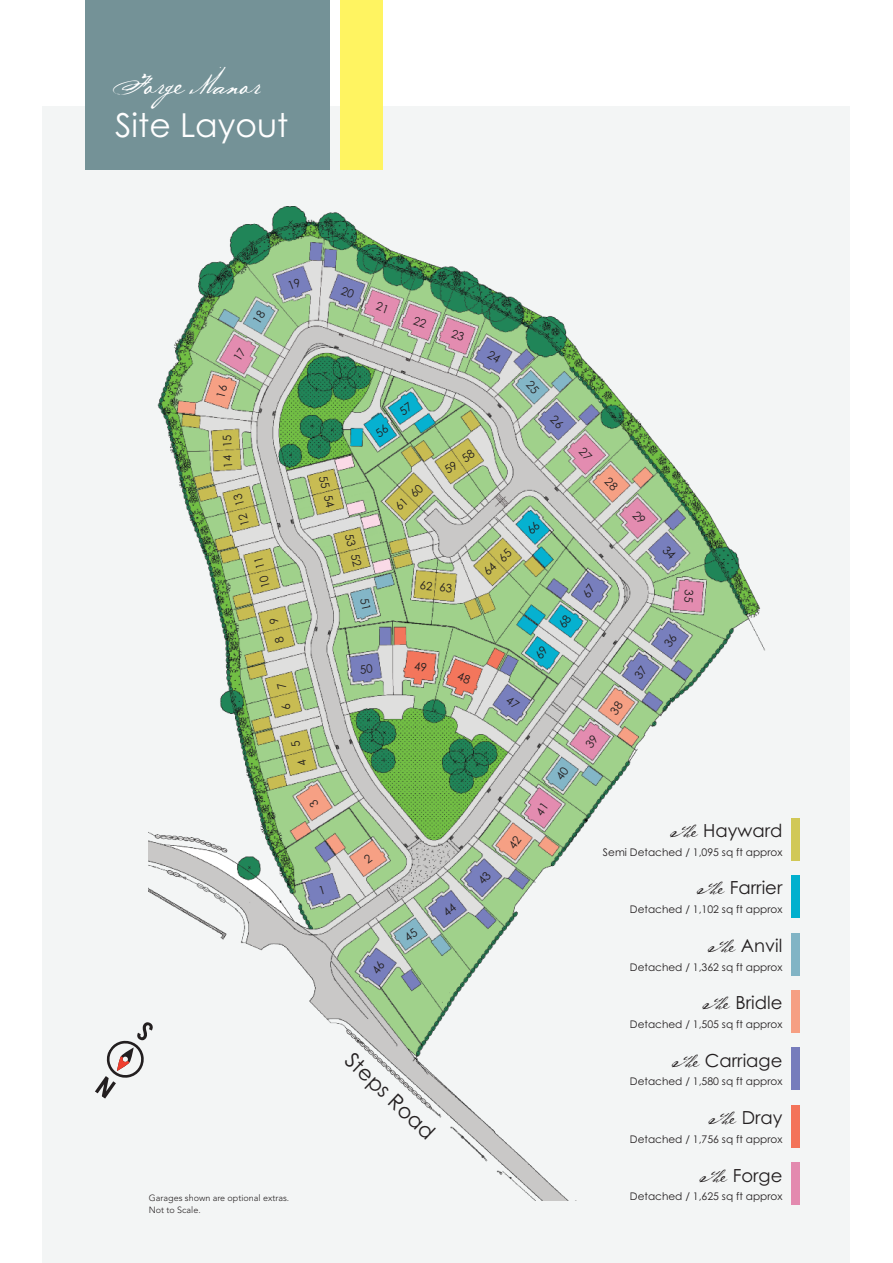
<style>
.page{position:relative;width:893px;height:1263px;background:#fff}
.page>*{position:absolute;margin:0;border:0;box-sizing:border-box;transform-origin:0 0}
.t1{font:33px "Century Gothic";color:#fff}
.t2{font:21.3px "Baker Script";color:#fff}
.t3{font:21px "Century Gothic";color:#231f20}
.t4{font:18px "Century Gothic";color:#231f20}
.t5{font:11.55px "Century Gothic";color:#231f20}
.t6{font:10.5px "Century Gothic";color:#231f20}
.t7{font:300 9px/12px "Avenir";color:#231f20}
.s1{font-family:"Baker Script";font-size:13.5px}
</style>
<div class="page">
<div style="left:43px;top:106px;width:807px;height:1157px;background:#f3f5f5"></div>
<img style="left:148px;top:206px;width:645px;height:995px">
<div style="left:85px;top:0;width:245px;height:170px;background:#749297"></div>
<div style="left:340px;top:0;width:43px;height:170px;background:#fff461"></div>
<div style="left:791px;top:818px;width:8px;height:42px;background:#d1c856"></div>
<div style="left:791px;top:875px;width:8px;height:43px;background:#02b0ce"></div>
<div style="left:791px;top:933px;width:8px;height:42px;background:#81b4c5"></div>
<div style="left:791px;top:990px;width:8px;height:43px;background:#f69f83"></div>
<div style="left:791px;top:1047px;width:8px;height:43px;background:#767cbc"></div>
<div style="left:791px;top:1105px;width:8px;height:42px;background:#f37359"></div>
<div style="left:791px;top:1162px;width:8px;height:43px;background:#e38aaf"></div>
<svg style="left:95px;top:1022px;width:58px;height:77px"></svg>
<svg style="left:363px;top:854px;width:10px;height:10px"></svg>
<svg style="left:319px;top:886px;width:5px;height:9px"></svg>
<svg style="left:309px;top:799px;width:10px;height:9px"></svg>
<svg style="left:291px;top:740px;width:16px;height:27px"></svg>
<svg style="left:277px;top:682px;width:14px;height:28px"></svg>
<svg style="left:269px;top:617px;width:15px;height:26px"></svg>
<svg style="left:234px;top:347px;width:13px;height:14px"></svg>
<svg style="left:253px;top:310px;width:13px;height:13px"></svg>
<svg style="left:340px;top:286px;width:15px;height:13px"></svg>
<svg style="left:216px;top:385px;width:11px;height:12px"></svg>
<svg style="left:288px;top:278px;width:13px;height:12px"></svg>
<svg style="left:375px;top:301px;width:12px;height:12px"></svg>
<svg style="left:413px;top:316px;width:14px;height:12px"></svg>
<svg style="left:451px;top:329px;width:14px;height:12px"></svg>
<svg style="left:487px;top:350px;width:15px;height:13px"></svg>
<svg style="left:526px;top:380px;width:14px;height:14px"></svg>
<svg style="left:550px;top:414px;width:14px;height:15px"></svg>
<svg style="left:578px;top:447px;width:15px;height:14px"></svg>
<svg style="left:604px;top:476px;width:15px;height:15px"></svg>
<svg style="left:632px;top:510px;width:14px;height:14px"></svg>
<svg style="left:662px;top:545px;width:14px;height:15px"></svg>
<svg style="left:684px;top:590px;width:10px;height:12px"></svg>
<svg style="left:663px;top:633px;width:14px;height:15px"></svg>
<svg style="left:634px;top:665px;width:14px;height:15px"></svg>
<svg style="left:609px;top:700px;width:15px;height:15px"></svg>
<svg style="left:585px;top:735px;width:14px;height:14px"></svg>
<svg style="left:555px;top:766px;width:14px;height:15px"></svg>
<svg style="left:535px;top:803px;width:13px;height:13px"></svg>
<svg style="left:508px;top:835px;width:14px;height:14px"></svg>
<svg style="left:477px;top:870px;width:15px;height:15px"></svg>
<svg style="left:442px;top:902px;width:15px;height:14px"></svg>
<svg style="left:403px;top:928px;width:15px;height:14px"></svg>
<svg style="left:371px;top:960px;width:14px;height:15px"></svg>
<svg style="left:505px;top:695px;width:15px;height:15px"></svg>
<svg style="left:457px;top:672px;width:14px;height:12px"></svg>
<svg style="left:360px;top:664px;width:13px;height:10px"></svg>
<svg style="left:414px;top:661px;width:13px;height:10px"></svg>
<svg style="left:360px;top:597px;width:10px;height:12px"></svg>
<svg style="left:351px;top:553px;width:11px;height:14px"></svg>
<svg style="left:345px;top:533px;width:11px;height:14px"></svg>
<svg style="left:375px;top:423px;width:14px;height:14px"></svg>
<svg style="left:399px;top:402px;width:14px;height:14px"></svg>
<svg style="left:444px;top:449px;width:32px;height:25px"></svg>
<svg style="left:395px;top:484px;width:29px;height:27px"></svg>
<svg style="left:526px;top:521px;width:15px;height:14px"></svg>
<svg style="left:582px;top:584px;width:14px;height:14px"></svg>
<svg style="left:558px;top:614px;width:14px;height:14px"></svg>
<svg style="left:535px;top:645px;width:13px;height:14px"></svg>
<h2 class="t2" style="left:115px;top:74px;width:146px">Forge Manor</h2>
<h1 class="t1" style="left:115px;top:107px;width:175px">Site Layout</h1>
<p class="t5" style="left:222px;top:468px;width:35px;rotate:-93deg">14 15</p>
<p class="t5" style="left:239px;top:528px;width:34px;rotate:-104deg">12 13</p>
<p class="t5" style="left:260px;top:590px;width:35px;rotate:-104deg">10 11</p>
<p class="t5" style="left:329px;top:474px;width:34px;rotate:76deg">55 54</p>
<p class="t5" style="left:420px;top:579px;width:34px;rotate:5deg">62 63</p>
<p class="t5" style="left:481px;top:569px;width:35px;rotate:-45deg">64 65</p>
<p class="t7" style="left:149px;top:1192px;width:142px">Garages shown are optional extras.<br>Not to Scale.</p>
<h3 class="t3" style="left:356px;top:1048px;width:116px;rotate:43deg">Steps Road</h3>
<h3 class="t4" style="left:670px;top:820px;width:114px"><span class="s1">The</span> Hayward</h3>
<p class="t6" style="left:603px;top:846px;width:181px">Semi Detached / 1,095 sq ft approx</p>
<h3 class="t4" style="left:697px;top:878px;width:87px"><span class="s1">The</span> Farrier</h3>
<p class="t6" style="left:630px;top:903px;width:154px">Detached / 1,102 sq ft approx</p>
<h3 class="t4" style="left:708px;top:935px;width:76px"><span class="s1">The</span> Anvil</h3>
<p class="t6" style="left:630px;top:961px;width:154px">Detached / 1,362 sq ft approx</p>
<h3 class="t4" style="left:702px;top:992px;width:82px"><span class="s1">The</span> Bridle</h3>
<p class="t6" style="left:630px;top:1018px;width:154px">Detached / 1,505 sq ft approx</p>
<h3 class="t4" style="left:672px;top:1050px;width:112px"><span class="s1">The</span> Carriage</h3>
<p class="t6" style="left:630px;top:1075px;width:154px">Detached / 1,580 sq ft approx</p>
<h3 class="t4" style="left:709px;top:1107px;width:75px"><span class="s1">The</span> Dray</h3>
<p class="t6" style="left:630px;top:1133px;width:154px">Detached / 1,756 sq ft approx</p>
<h3 class="t4" style="left:700px;top:1165px;width:84px"><span class="s1">The</span> Forge</h3>
<p class="t6" style="left:630px;top:1190px;width:154px">Detached / 1,625 sq ft approx</p>
</div>
